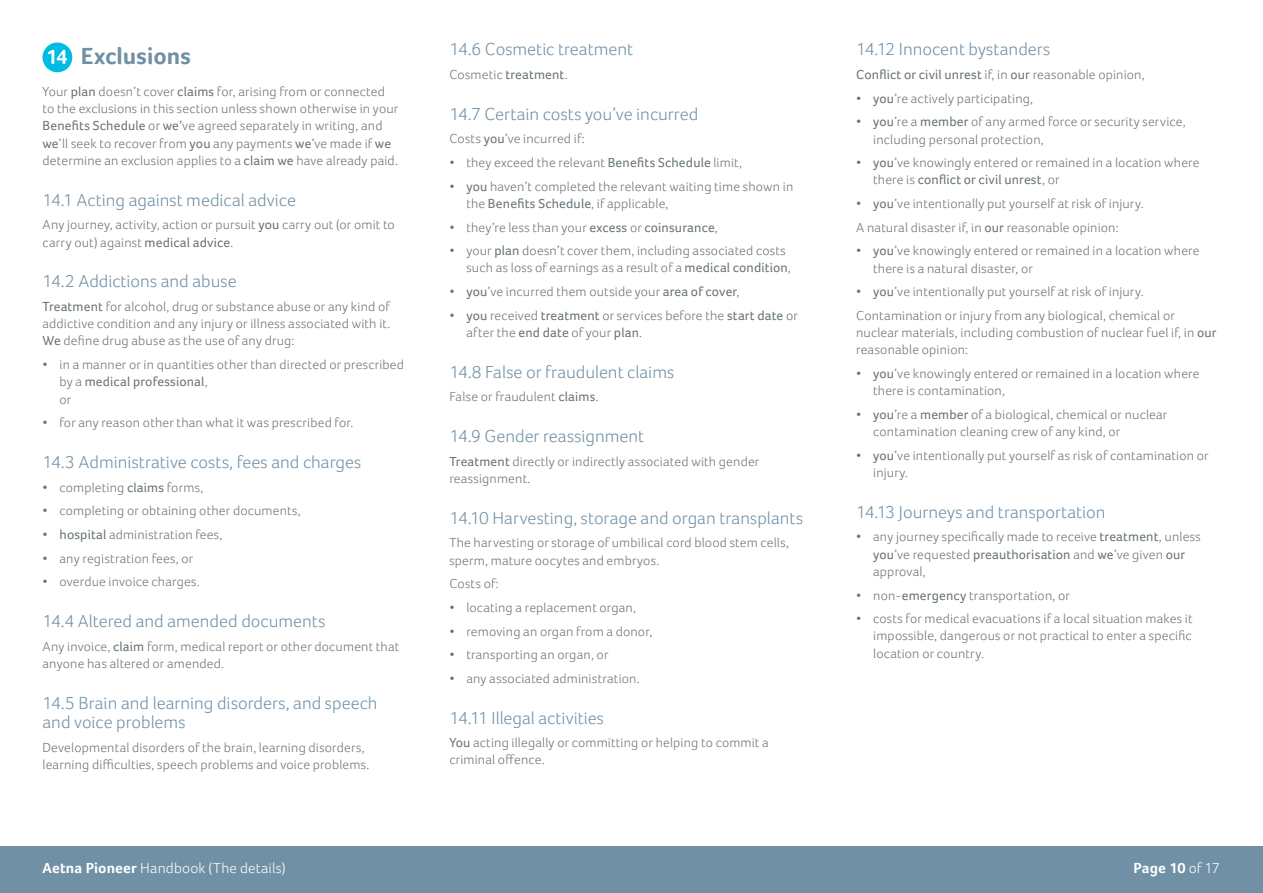
<style>
.page{position:relative;width:1263px;height:893px;background:#fff}
.page>*{position:absolute;margin:0;border:0;box-sizing:border-box;transform-origin:0 0}
.t1{font:700 24px "Foco";letter-spacing:.005em;color:#7090a5}
.t2{font:300 18px/19.5px "Foco";color:#7090a5}
.t3{font:300 15px "Foco";letter-spacing:.01em;color:#fff}
.t4{font:700 15px "Foco";letter-spacing:.01em;color:#fff}
.t5{font:300 13.5px/17.2px "Foco";letter-spacing:.015em;color:#69747a}
.t6{font:13.5px "Foco";letter-spacing:.01em;color:#69747a}
.s1{font-weight:400}
.s2{font-weight:300}
.s3{font-weight:700}
</style>
<div class="page">
<div style="left:0;top:846px;width:1263px;height:47px;background:#7090a5"></div>
<div style="left:43px;top:43px;width:29px;height:29px;background:#00bce4;border-radius:50%"></div>
<svg style="left:48px;top:50px;width:19px;height:14px"></svg>
<h1 class="t1" style="left:81px;top:42px;width:111px">Exclusions</h1>
<p class="t5" style="left:43px;top:83px;width:357px">Your <span class="s1">plan</span> doesn’t cover <span class="s1">claims</span> for, arising from or connected to the exclusions in this section unless shown otherwise in your <span class="s1">Benefits Schedule</span> or <span class="s1">we’</span>ve agreed separately in writing, and <span class="s1">we</span>’ll seek to recover from <span class="s1">you</span> any payments <span class="s1">we</span>’ve made if <span class="s1">we </span>determine an exclusion applies to a <span class="s1">claim we</span> have already paid.</p>
<h2 class="t2" style="left:43px;top:190px;width:255px">14.1 Acting against medical advice</h2>
<p class="t5" style="left:43px;top:216px;width:354px">Any journey, activity, action or pursuit <span class="s1">you</span> carry out (or omit to carry out) against <span class="s1">medical advice</span>.</p>
<h2 class="t2" style="left:43px;top:271px;width:196px">14.2 Addictions and abuse</h2>
<p class="t5" style="left:43px;top:298px;width:349px;text-align:justify"><span class="s1">Treatment</span> for alcohol, drug or substance abuse or any kind of addictive condition and any injury or illness associated with it.<br><span class="s1">We</span> define drug abuse as the use of any drug:</p>
<p class="t5" style="left:60px;top:356px;width:346px;text-indent:-17px">• in a manner or in quantities other than directed or prescribed by a <span class="s1">medical professional</span>,<br>or</p>
<p class="t5" style="left:43px;top:414px;width:312px">• for any reason other than what it was prescribed for.</p>
<h2 class="t2" style="left:43px;top:452px;width:320px">14.3 Administrative costs, fees and charges</h2>
<p class="t5" style="left:43px;top:478px;width:162px">• completing <span class="s1">claims</span> forms,</p>
<p class="t5" style="left:43px;top:502px;width:260px">• completing or obtaining other documents,</p>
<p class="t5" style="left:43px;top:526px;width:181px">• <span class="s1">hospital</span> administration fees,</p>
<p class="t5" style="left:43px;top:549px;width:152px">• any registration fees, or</p>
<p class="t5" style="left:43px;top:573px;width:159px">• overdue invoice charges.</p>
<h2 class="t2" style="left:43px;top:611px;width:285px">14.4 Altered and amended documents</h2>
<p class="t5" style="left:43px;top:637px;width:358px">Any invoice, <span class="s1">claim</span> form, medical report or other document that anyone has altered or amended.</p>
<h2 class="t2" style="left:43px;top:693px;width:337px">14.5 Brain and learning disorders, and speech and voice problems</h2>
<p class="t5" style="left:43px;top:738px;width:328px">Developmental disorders of the brain, learning disorders, learning difficulties, speech problems and voice problems.</p>
<h2 class="t2" style="left:449px;top:40px;width:185px">14.6 Cosmetic treatment</h2>
<p class="t5" style="left:449px;top:66px;width:120px">Cosmetic <span class="s1">treatment</span>.</p>
<h2 class="t2" style="left:449px;top:104px;width:250px">14.7 Certain costs you’ve incurred</h2>
<p class="t5" style="left:449px;top:130px;width:137px">Costs <span class="s1">you</span>’ve incurred if:</p>
<p class="t5" style="left:449px;top:154px;width:294px">• they exceed the relevant <span class="s1">Benefits Schedule</span> limit,</p>
<p class="t5" style="left:466px;top:178px;width:328px;text-indent:-17px">• <span class="s1">you</span> haven’t completed the relevant waiting time shown in the <span class="s1">Benefits Schedule</span>, if applicable,</p>
<p class="t5" style="left:449px;top:218px;width:270px">• they’re less than your <span class="s1">excess</span> or <span class="s1">coinsurance</span>,</p>
<p class="t5" style="left:466px;top:242px;width:326px;text-indent:-17px">• your <span class="s1">plan</span> doesn’t cover them, including associated costs such as loss of earnings as a result of a <span class="s1">medical condition</span>,</p>
<p class="t5" style="left:449px;top:283px;width:292px">• <span class="s1">you</span>’ve incurred them outside your <span class="s1">area of cover</span>,</p>
<p class="t5" style="left:466px;top:307px;width:333px;text-indent:-17px">• <span class="s1">you</span> received <span class="s1">treatment</span> or services before the <span class="s1">start date</span> or after the <span class="s1">end date</span> of your <span class="s1">plan</span>.</p>
<h2 class="t2" style="left:449px;top:362px;width:226px">14.8 False or fraudulent claims</h2>
<p class="t5" style="left:449px;top:388px;width:151px">False or fraudulent <span class="s1">claims</span>.</p>
<h2 class="t2" style="left:449px;top:426px;width:196px">14.9 Gender reassignment</h2>
<p class="t5" style="left:449px;top:453px;width:312px"><span class="s1">Treatment</span> directly or indirectly associated with gender reassignment.</p>
<h2 class="t2" style="left:449px;top:508px;width:355px">14.10 Harvesting, storage and organ transplants</h2>
<p class="t5" style="left:449px;top:534px;width:341px">The harvesting or storage of umbilical cord blood stem cells, sperm, mature oocytes and embryos.</p>
<p class="t5" style="left:449px;top:575px;width:51px">Costs of:</p>
<p class="t5" style="left:449px;top:599px;width:188px">• locating a replacement organ,</p>
<p class="t5" style="left:449px;top:622px;width:204px">• removing an organ from a donor,</p>
<p class="t5" style="left:449px;top:646px;width:161px">• transporting an organ, or</p>
<p class="t5" style="left:449px;top:670px;width:192px">• any associated administration.</p>
<h2 class="t2" style="left:449px;top:708px;width:156px">14.11 Illegal activities</h2>
<p class="t5" style="left:449px;top:734px;width:321px"><span class="s1">You</span> acting illegally or committing or helping to commit a criminal offence.</p>
<h2 class="t2" style="left:856px;top:40px;width:196px">14.12 Innocent bystanders</h2>
<p class="t6" style="left:856px;top:67px;width:290px">Conflict or civil unrest <span class="s2">if, in</span> our <span class="s2">reasonable opinion,</span></p>
<p class="t5" style="left:856px;top:89px;width:179px">• <span class="s1">you</span>’re actively participating,</p>
<p class="t5" style="left:873px;top:113px;width:314px;text-indent:-17px">• <span class="s1">you</span>’re a <span class="s1">member</span> of any armed force or security service, including personal protection,</p>
<p class="t5" style="left:873px;top:154px;width:328px;text-indent:-17px">• <span class="s1">you</span>’ve knowingly entered or remained in a location where there is <span class="s1">conflict or civil unrest</span>, or</p>
<p class="t5" style="left:856px;top:192px;width:289px;line-height:23.7px">• <span class="s1">you</span>’ve intentionally put yourself at risk of injury.<br>A natural disaster if, in <span class="s1">our</span> reasonable opinion:</p>
<p class="t5" style="left:873px;top:242px;width:328px;text-indent:-17px">• <span class="s1">you</span>’ve knowingly entered or remained in a location where there is a natural disaster, or</p>
<p class="t5" style="left:856px;top:280px;width:320px;line-height:23.7px">• <span class="s1">you</span>’ve intentionally put yourself at risk of injury.<br>Contamination or injury from any biological, chemical or</p>
<p class="t5" style="left:856px;top:324px;width:362px">nuclear materials, including combustion of nuclear fuel if, in <span class="s1">our </span>reasonable opinion:</p>
<p class="t5" style="left:873px;top:365px;width:328px;text-indent:-17px">• <span class="s1">you</span>’ve knowingly entered or remained in a location where there is contamination,</p>
<p class="t5" style="left:873px;top:406px;width:296px;text-indent:-17px">• <span class="s1">you</span>’re a <span class="s1">member</span> of a biological, chemical or nuclear contamination cleaning crew of any kind, or</p>
<p class="t5" style="left:873px;top:447px;width:337px;text-indent:-17px">• <span class="s1">you</span>’ve intentionally put yourself as risk of contamination or injury.</p>
<h2 class="t2" style="left:856px;top:502px;width:251px">14.13 Journeys and transportation</h2>
<p class="t5" style="left:873px;top:528px;width:329px;text-indent:-17px">• any journey specifically made to receive <span class="s1">treatment</span>, unless <span class="s1">you</span>’ve requested <span class="s1">preauthorisation</span> and <span class="s1">we</span>’ve given <span class="s1">our </span>approval,</p>
<p class="t5" style="left:856px;top:586px;width:215px">• non-<span class="s1">emergency</span> transportation, or</p>
<p class="t5" style="left:873px;top:610px;width:321px;text-align:justify;text-indent:-17px">• costs for medical evacuations if a local situation makes it impossible, dangerous or not practical to enter a specific location or country.</p>
<p class="t3" style="left:43px;top:859px;width:245px"><span class="s3">Aetna Pioneer</span> Handbook (The details)</p>
<p class="t4" style="left:1133px;top:859px;width:88px">Page 10 <span class="s2">of 17</span></p>
</div>
